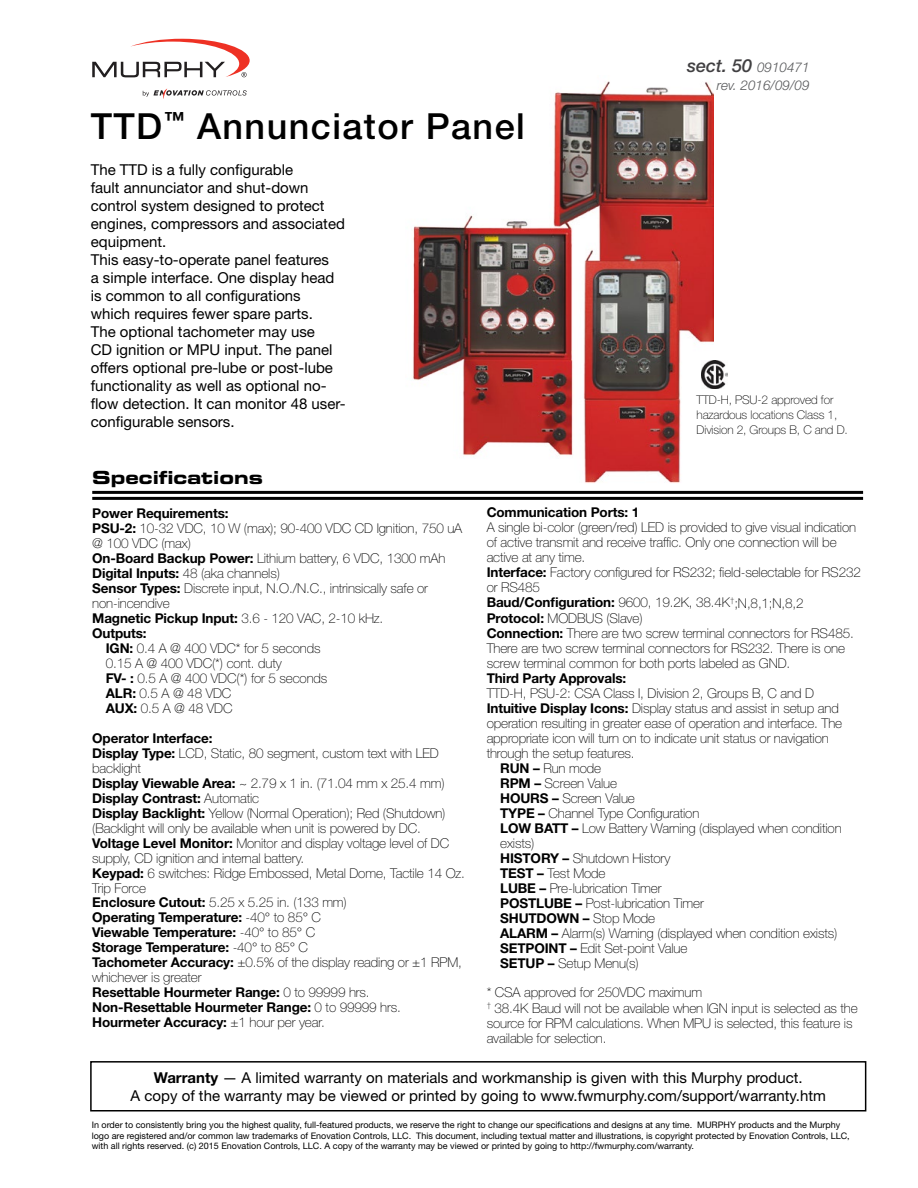
<style>
.page{position:relative;width:918px;height:1188px;background:#fff}
.page>*{position:absolute;margin:0;border:0;box-sizing:border-box;transform-origin:0 0}
.t1{font:500 36px "Helvetica Neue LT Std";letter-spacing:.04em;color:#000}
.t2{font:italic 500 18px "Helvetica Neue LT Std";color:#414042}
.t3{font:18px "Eurostile LT Std Bold Ex 2";color:#000}
.t4{font:15px/18px "Helvetica Neue LT Std";color:#000}
.t5{font:100 13.5px/15px "Helvetica Neue LT Std";letter-spacing:-.01em;color:#000}
.t6{font:700 13.5px "Helvetica Neue LT Std";letter-spacing:-.01em;color:#000}
.t7{font:italic 300 13.5px "Helvetica Neue LT Std";color:#58595b}
.t8{font:100 12px/15px "Helvetica Neue LT Std";letter-spacing:-.01em;color:#000}
.t9{font:9px/10.5px "Helvetica Neue LT Std";color:#000}
.s1{font-weight:300;font-size:13.5px;color:#58595b}
.s2{font-weight:700}
.s3{font-weight:100}
</style>
<div class="page">
<svg style="left:92px;top:39px;width:158px;height:38px"></svg>
<svg style="left:143px;top:88px;width:104px;height:11px"></svg>
<img style="left:406px;top:81px;width:308px;height:410px">
<hr style="left:92px;top:491px;width:771px;height:3px;background:#000">
<hr style="left:92px;top:497px;width:771px;height:3px;background:#000">
<div style="left:90px;top:1061px;width:776px;height:51px;border:2px solid #000"></div>
<img style="left:701px;top:361px;width:27px;height:27px">
<h1 class="t1" style="left:91px;top:105px;width:436px">TTD<sup>™</sup> Annunciator Panel</h1>
<p class="t4" style="left:91px;top:161px;width:256px">The TTD is a fully configurable<br>fault annunciator and shut-down control system designed to protect engines, compressors and associated equipment.<br>This easy-to-operate panel features<br>a simple interface. One display head is common to all configurations<br>which requires fewer spare parts.<br>The optional tachometer may use<br>CD ignition or MPU input. The panel offers optional pre-lube or post-lube functionality as well as optional no&shy;flow detection. It can monitor 48 user&shy;configurable sensors.</p>
<h2 class="t2" style="left:687px;top:55px;width:124px">sect. 50 <span class="s1">0910471</span></h2>
<p class="t7" style="left:717px;top:77px;width:94px">rev. 2016/09/09</p>
<p class="t8" style="left:697px;top:392px;width:153px">TTD-H, PSU-2 approved for hazardous locations Class 1,<br>Division 2, Groups B, C and D.</p>
<h2 class="t3" style="left:92px;top:465px;width:172px">Specifications</h2>
<p class="t6" style="left:92px;top:504px;width:138px">Power Requirements:</p>
<p class="t5" style="left:92px;top:520px;width:372px"><span class="s2">PSU-2:</span> 10-32 VDC, 10 W (max); 90-400 VDC CD Ignition, 750 uA</p>
<p class="t5" style="left:92px;top:535px;width:100px">@ 100 VDC (max)</p>
<p class="t5" style="left:92px;top:550px;width:355px"><span class="s2">On-Board Backup Power:</span> Lithium battery, 6 VDC, 1300 mAh</p>
<p class="t5" style="left:92px;top:565px;width:189px"><span class="s2">Digital Inputs:</span> 48 (aka channels)</p>
<p class="t5" style="left:92px;top:580px;width:337px"><span class="s2">Sensor Types:</span> Discrete input, N.O./N.C., intrinsically safe or</p>
<p class="t5" style="left:92px;top:595px;width:79px">non-incendive</p>
<p class="t6" style="left:92px;top:609px;width:293px">Magnetic Pickup Input: <span class="s3">3.6 - 120 VAC, 2-10 kHz.</span></p>
<p class="t6" style="left:92px;top:624px;width:56px">Outputs:</p>
<p class="t5" style="left:106px;top:640px;width:216px"><span class="s2">IGN:</span> 0.4 A @ 400 VDC* for 5 seconds</p>
<p class="t5" style="left:106px;top:655px;width:177px">0.15 A @ 400 VDC(*) cont. duty</p>
<p class="t5" style="left:106px;top:670px;width:223px"><span class="s2">FV- :</span> 0.5 A @ 400 VDC(*) for 5 seconds</p>
<p class="t5" style="left:106px;top:685px;width:127px"><span class="s2">ALR:</span> 0.5 A @ 48 VDC</p>
<p class="t5" style="left:106px;top:700px;width:128px"><span class="s2">AUX:</span> 0.5 A @ 48 VDC</p>
<p class="t5" style="left:92px;top:730px;width:374px"><span class="s2">Operator Interface:<br>Display Type:</span> LCD, Static, 80 segment, custom text with LED backlight<br><span class="s2">Display Viewable Area:</span> ~ 2.79 x 1 in. (71.04 mm x 25.4 mm)<br><span class="s2">Display Contrast:</span> Automatic<br><span class="s2">Display Backlight:</span> Yellow (Normal Operation); Red (Shutdown) (Backlight will only be available when unit is powered by DC.<br><span class="s2">Voltage Level Monitor:</span> Monitor and display voltage level of DC supply, CD ignition and internal battery.<br><span class="s2">Keypad:</span> 6 switches: Ridge Embossed, Metal Dome, Tactile 14 Oz.<br>Trip Force<br><span class="s2">Enclosure Cutout:</span> 5.25 x 5.25 in. (133 mm)<br><span class="s2">Operating Temperature:</span> -40° to 85° C<br><span class="s2">Viewable Temperature:</span> -40° to 85° C<br><span class="s2">Storage Temperature:</span> -40° to 85° C<br><span class="s2">Tachometer Accuracy:</span> ±0.5% of the display reading or ±1 RPM, whichever is greater<br><span class="s2">Resettable Hourmeter Range:</span> 0 to 99999 hrs.<br><span class="s2">Non-Resettable Hourmeter Range:</span> 0 to 99999 hrs.<br><span class="s2">Hourmeter Accuracy:</span> ±1 hour per year.</p>
<p class="t6" style="left:487px;top:504px;width:154px">Communication Ports: 1</p>
<p class="t5" style="left:487px;top:520px;width:376px">A single bi-color (green/red) LED is provided to give visual indication of active transmit and receive traffic. Only one connection will be active at any time.<br><span class="s2">Interface:</span> Factory configured for RS232; field-selectable for RS232 or RS485<br><span class="s2">Baud/Configuration:</span> 9600, 19.2K, 38.4K<sup>†</sup>;N,8,1;N,8,2<br><span class="s2">Protocol:</span> MODBUS (Slave)<br><span class="s2">Connection:</span> There are two screw terminal connectors for RS485.<br>There are two screw terminal connectors for RS232. There is one screw terminal common for both ports labeled as GND.</p>
<p class="t6" style="left:487px;top:669px;width:141px">Third Party Approvals:</p>
<p class="t5" style="left:487px;top:685px;width:329px">TTD-H, PSU-2: CSA Class I, Division 2, Groups B, C and D</p>
<p class="t5" style="left:487px;top:700px;width:354px"><span class="s2">Intuitive Display Icons:</span> Display status and assist in setup and</p>
<p class="t5" style="left:487px;top:715px;width:357px">operation resulting in greater ease of operation and interface. The</p>
<p class="t5" style="left:487px;top:730px;width:344px">appropriate icon will turn on to indicate unit status or navigation</p>
<p class="t5" style="left:487px;top:745px;width:150px">through the setup features.</p>
<p class="t5" style="left:500px;top:760px;width:103px"><span class="s2">RUN –</span> Run mode</p>
<p class="t5" style="left:500px;top:775px;width:119px"><span class="s2">RPM –</span> Screen Value</p>
<p class="t5" style="left:500px;top:790px;width:136px"><span class="s2">HOURS –</span> Screen Value</p>
<p class="t5" style="left:500px;top:805px;width:201px"><span class="s2">TYPE –</span> Channel Type Configuration</p>
<p class="t5" style="left:500px;top:820px;width:343px"><span class="s2">LOW BATT –</span> Low Battery Warning (displayed when condition</p>
<p class="t5" style="left:500px;top:835px;width:36px">exists)</p>
<p class="t5" style="left:500px;top:850px;width:172px"><span class="s2">HISTORY –</span> Shutdown History</p>
<p class="t5" style="left:500px;top:865px;width:107px"><span class="s2">TEST –</span> Test Mode</p>
<p class="t5" style="left:500px;top:880px;width:163px"><span class="s2">LUBE –</span> Pre-lubrication Timer</p>
<p class="t5" style="left:500px;top:895px;width:205px"><span class="s2">POSTLUBE –</span> Post-lubrication Timer</p>
<p class="t6" style="left:500px;top:909px;width:157px">SHUTDOWN – <span class="s3">Stop Mode</span></p>
<p class="t5" style="left:500px;top:925px;width:339px"><span class="s2">ALARM –</span> Alarm(s) Warning (displayed when condition exists)</p>
<p class="t5" style="left:500px;top:940px;width:189px"><span class="s2">SETPOINT –</span> Edit Set-point Value</p>
<p class="t5" style="left:500px;top:955px;width:140px"><span class="s2">SETUP –</span> Setup Menu(s)</p>
<p class="t5" style="left:487px;top:985px;width:373px">* CSA approved for 250VDC maximum<br><sup>†</sup> 38.4K Baud will not be available when IGN input is selected as the source for RPM calculations. When MPU is selected, this feature is available for selection.</p>
<p class="t4" style="left:131px;top:1068px;width:697px;text-align:center"><span class="s2">Warranty</span> — A limited warranty on materials and workmanship is given with this Murphy product.<br>A copy of the warranty may be viewed or printed by going to www.fwmurphy.com/support/warranty.htm</p>
<p class="t9" style="left:92px;top:1120px;width:759px">In order to consistently bring you the highest quality, full-featured products, we reserve the right to change our specifications and designs at any time. MURPHY products and the Murphy logo are registered and/or common law trademarks of Enovation Controls, LLC. This document, including textual matter and illustrations, is copyright protected by Enovation Controls, LLC, with all rights reserved. (c) 2015 Enovation Controls, LLC. A copy of the warranty may be viewed or printed by going to http://fwmurphy.com/warranty.</p>
</div>
